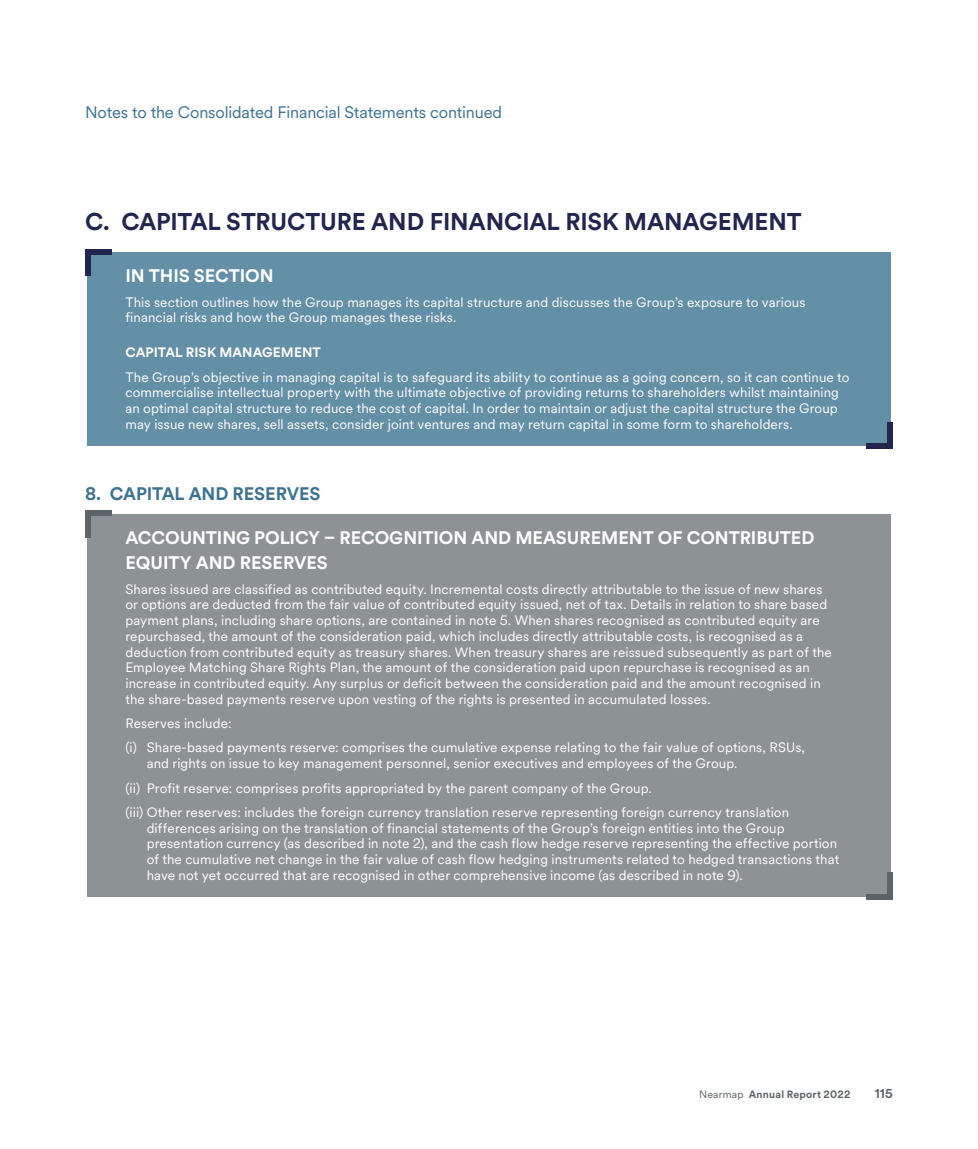
<style>
.page{position:relative;width:978px;height:1149px;background:#fff}
.page>*{position:absolute;margin:0;border:0;box-sizing:border-box;transform-origin:0 0}
.t1{font:700 24px "Nearmap Circular";letter-spacing:-.005em;color:#22254e}
.t2{font:700 18px/25.5px "Nearmap Circular";color:#fff}
.t3{font:700 18px "Nearmap Circular";letter-spacing:-.005em;color:#3d7391}
.t4{font:16.5px "Nearmap Circular";letter-spacing:-.01em;color:#3d7391}
.t5{font:13.5px/15.8px "Nearmap Circular";letter-spacing:.01em;color:#fff}
.t6{font:700 13.5px "Nearmap Circular";letter-spacing:.005em;color:#fff}
.t7{font:700 12.75px "Nearmap Circular";color:#5d6467}
.t8{font:700 10.5px "Nearmap Circular";letter-spacing:.02em;color:#5d6467}
.s1{font-weight:400}
</style>
<div class="page">
<div style="left:87px;top:252px;width:804px;height:194px;background:#638fa7"></div>
<div style="left:85px;top:249px;width:5px;height:27px;background:#22254e"></div>
<div style="left:85px;top:249px;width:27px;height:6px;background:#22254e"></div>
<div style="left:888px;top:421px;width:5px;height:27px;background:#22254e"></div>
<div style="left:866px;top:443px;width:27px;height:5px;background:#22254e"></div>
<div style="left:87px;top:514px;width:804px;height:382px;background:#8d9294"></div>
<div style="left:85px;top:510px;width:5px;height:27px;background:#5d6467"></div>
<div style="left:85px;top:510px;width:27px;height:6px;background:#5d6467"></div>
<div style="left:888px;top:872px;width:5px;height:26px;background:#5d6467"></div>
<div style="left:866px;top:893px;width:27px;height:5px;background:#5d6467"></div>
<p class="t4" style="left:85px;top:101px;width:419px">Notes to the Consolidated Financial Statements continued</p>
<h1 class="t1" style="left:85px;top:205px;width:718px">C. CAPITAL STRUCTURE AND FINANCIAL RISK MANAGEMENT</h1>
<h2 class="t2" style="left:126px;top:262px;width:150px">IN THIS SECTION</h2>
<p class="t5" style="left:125px;top:293px;width:681px">This section outlines how the Group manages its capital structure and discusses the Group’s exposure to various financial risks and how the Group manages these risks.</p>
<p class="t6" style="left:126px;top:343px;width:197px">CAPITAL RISK MANAGEMENT</p>
<p class="t5" style="left:125px;top:368px;width:726px">The Group’s objective in managing capital is to safeguard its ability to continue as a going concern, so it can continue to commercialise intellectual property with the ultimate objective of providing returns to shareholders whilst maintaining an optimal capital structure to reduce the cost of capital. In order to maintain or adjust the capital structure the Group may issue new shares, sell assets, consider joint ventures and may return capital in some form to shareholders.</p>
<h2 class="t3" style="left:85px;top:481px;width:237px">8. CAPITAL AND RESERVES</h2>
<h2 class="t2" style="left:126px;top:523px;width:691px">ACCOUNTING POLICY – RECOGNITION AND MEASUREMENT OF CONTRIBUTED<br>EQUITY AND RESERVES</h2>
<p class="t5" style="left:125px;top:580px;width:708px">Shares issued are classified as contributed equity. Incremental costs directly attributable to the issue of new shares or options are deducted from the fair value of contributed equity issued, net of tax. Details in relation to share based payment plans, including share options, are contained in note 5. When shares recognised as contributed equity are repurchased, the amount of the consideration paid, which includes directly attributable costs, is recognised as a deduction from contributed equity as treasury shares. When treasury shares are reissued subsequently as part of the Employee Matching Share Rights Plan, the amount of the consideration paid upon repurchase is recognised as an increase in contributed equity. Any surplus or deficit between the consideration paid and the amount recognised in the share‑based payments reserve upon vesting of the rights is presented in accumulated losses.</p>
<p class="t5" style="left:125px;top:710px;width:681px;line-height:24.3px">Reserves include:<br>(i) Share‑based payments reserve: comprises the cumulative expense relating to the fair value of options, RSUs,</p>
<p class="t5" style="left:125px;top:750px;width:665px;line-height:24.3px;text-indent:21px">and rights on issue to key management personnel, senior executives and employees of the Group.<br>(ii) Profit reserve: comprises profits appropriated by the parent company of the Group.<br>(iii) Other reserves: includes the foreign currency translation reserve representing foreign currency translation</p>
<p class="t5" style="left:147px;top:819px;width:694px">differences arising on the translation of financial statements of the Group’s foreign entities into the Group presentation currency (as described in note 2), and the cash flow hedge reserve representing the effective portion of the cumulative net change in the fair value of cash flow hedging instruments related to hedged transactions that have not yet occurred that are recognised in other comprehensive income (as described in note 9).</p>
<p class="t8" style="left:699px;top:1086px;width:153px"><span class="s1">Nearmap</span> Annual Report 2022</p>
<p class="t7" style="left:875px;top:1084px;width:20px">115</p>
</div>
